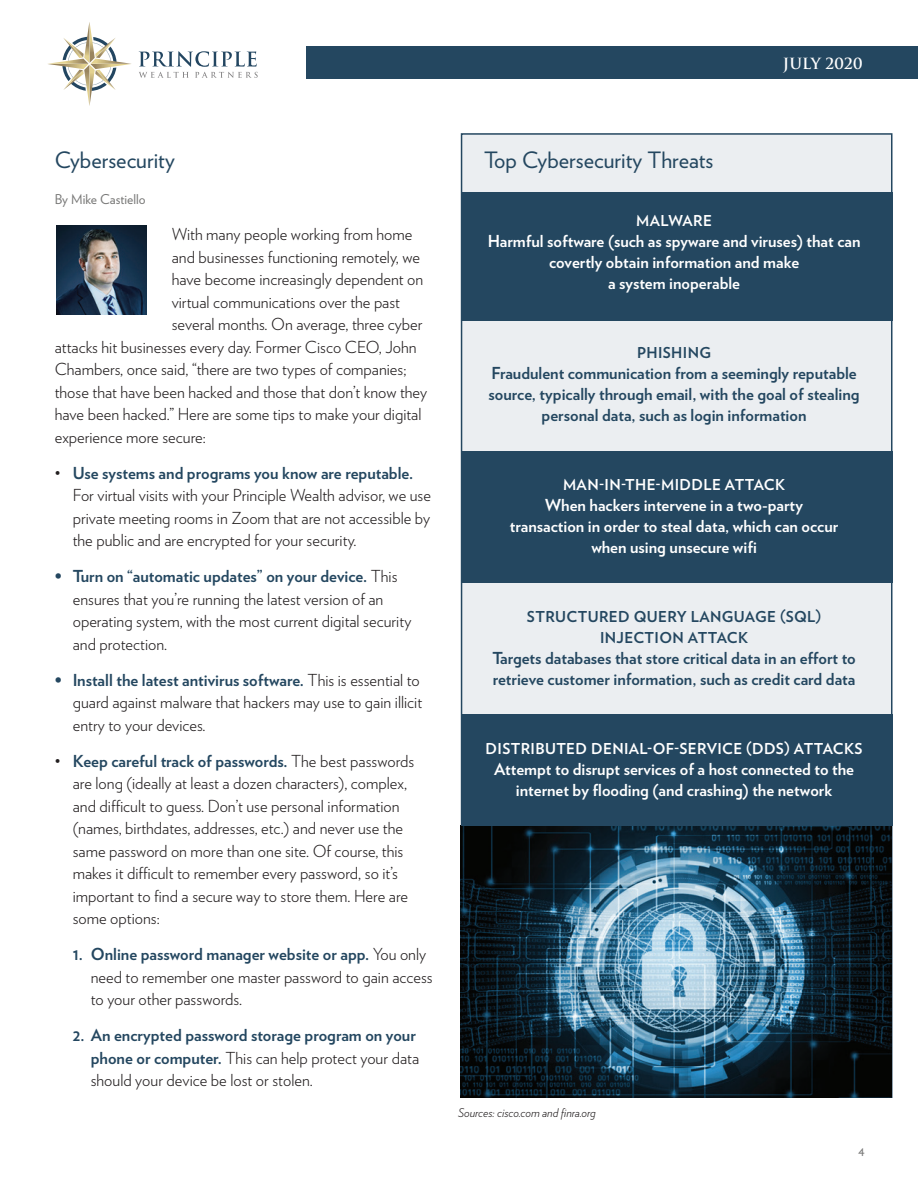
<style>
.page{position:relative;width:918px;height:1188px;background:#fff}
.page>*{position:absolute;margin:0;border:0;box-sizing:border-box;transform-origin:0 0}
.t1{font:22.5px "Verlag";color:#244760}
.t2{font:300 16.5px/22.5px "Verlag";color:#231f20}
.t3{font:700 16.5px/21px "Verlag";color:#244760}
.t4{font:700 16.5px/21px "Verlag";color:#fff;text-align:center}
.t5{font:700 15px "Verlag";letter-spacing:.025em;color:#fff}
.t6{font:700 15px/21px "Verlag";letter-spacing:.025em;color:#244760;text-align:center}
.t7{font:600 15px "Trajan Pro 3";color:#fff}
.t8{font:13.5px "Verlag";color:#787877}
.t9{font:italic 300 12px "Verlag";color:#231f20}
.s1{font-weight:700;color:#244760}
.s2{font-weight:300;color:#231f20}
</style>
<div class="page">
<svg style="left:139px;top:51px;width:119px;height:27px"></svg>
<svg style="left:48px;top:22px;width:83px;height:84px"></svg>
<div style="left:306px;top:46px;width:612px;height:33px;background:#244760"></div>
<div style="left:461px;top:133px;width:431px;height:965px;background:#ebeef1;border:2px solid #244760"></div>
<img style="left:56px;top:225px;width:90px;height:90px">
<img style="left:460px;top:825px;width:432px;height:273px">
<div style="left:462px;top:192px;width:431px;height:129px;background:#244760"></div>
<div style="left:462px;top:452px;width:431px;height:131px;background:#244760"></div>
<div style="left:462px;top:714px;width:431px;height:112px;background:#244760"></div>
<p class="t7" style="left:783px;top:52px;width:82px">JULY 2020</p>
<h1 class="t1" style="left:55px;top:143px;width:122px">Cybersecurity</h1>
<p class="t8" style="left:55px;top:189px;width:92px">By Mike Castiello</p>
<p class="t2" style="left:172px;top:222px;width:242px">With many people working from home</p>
<p class="t2" style="left:172px;top:245px;width:250px">and businesses functioning remotely, we</p>
<p class="t2" style="left:172px;top:267px;width:253px">have become increasingly dependent on</p>
<p class="t2" style="left:172px;top:290px;width:230px">virtual communications over the past</p>
<p class="t2" style="left:172px;top:312px;width:252px">several months. On average, three cyber</p>
<p class="t2" style="left:55px;top:335px;width:363px">attacks hit businesses every day. Former Cisco CEO, John</p>
<p class="t2" style="left:55px;top:357px;width:353px">Chambers, once said, “there are two types of companies;</p>
<p class="t2" style="left:55px;top:380px;width:374px">those that have been hacked and those that don’t know they</p>
<p class="t2" style="left:55px;top:402px;width:368px">have been hacked.” Here are some tips to make your digital</p>
<p class="t2" style="left:55px;top:425px;width:153px">experience more secure:</p>
<p class="t2" style="left:73px;top:461px;width:360px;text-indent:-18px">• <span class="s1">Use systems and programs you know are reputable.<br></span>For virtual visits with your Principle Wealth advisor, we use private meeting rooms in Zoom that are not accessible by the public and are encrypted for your security.</p>
<p class="t2" style="left:73px;top:564px;width:340px;text-indent:-18px"><span class="s1">• Turn on “automatic updates” on your device.</span> This ensures that you’re running the latest version of an operating system, with the most current digital security and protection.</p>
<p class="t2" style="left:73px;top:668px;width:351px;text-indent:-18px"><span class="s1">• Install the latest antivirus software.</span> This is essential to guard against malware that hackers may use to gain illicit entry to your devices.</p>
<p class="t2" style="left:73px;top:749px;width:343px;text-indent:-18px">• <span class="s1">Keep careful track of passwords.</span> The best passwords are long (ideally at least a dozen characters), complex, and difficult to guess. Don’t use personal information (names, birthdates, addresses, etc.) and never use the same password on more than one site. Of course, this makes it difficult to remember every password, so it’s important to find a secure way to store them. Here are some options:</p>
<p class="t2" style="left:91px;top:942px;width:344px;text-indent:-18px"><span class="s1">1. Online password manager website or app.</span> You only need to remember one master password to gain access to your other passwords.</p>
<p class="t3" style="left:91px;top:1023px;width:330px;line-height:22.5px;text-indent:-18px">2. An encrypted password storage program on your phone or computer. <span class="s2">This can help protect your data should your device be lost or stolen.</span></p>
<h1 class="t1" style="left:484px;top:143px;width:231px">Top Cybersecurity Threats</h1>
<p class="t5" style="left:636px;top:209px;width:78px">MALWARE</p>
<p class="t4" style="left:488px;top:230px;width:374px">Harmful software (such as spyware and viruses) that can covertly obtain information and make<br>a system inoperable</p>
<p class="t6" style="left:637px;top:342px;width:75px">PHISHING</p>
<p class="t3" style="left:489px;top:362px;width:372px;text-align:center">Fraudulent communication from a seemingly reputable source, typically through email, with the goal of stealing personal data, such as login information</p>
<p class="t5" style="left:563px;top:473px;width:224px">MAN-IN-THE-MIDDLE ATTACK</p>
<p class="t4" style="left:510px;top:494px;width:330px">When hackers intervene in a two-party transaction in order to steal data, which can occur when using unsecure wifi</p>
<p class="t6" style="left:527px;top:606px;width:296px">STRUCTURED QUERY LANGUAGE (SQL)<br>INJECTION ATTACK</p>
<p class="t3" style="left:492px;top:647px;width:365px">Targets databases that store critical data in an effort to retrieve customer information, such as credit card data</p>
<p class="t5" style="left:486px;top:737px;width:379px">DISTRIBUTED DENIAL-OF-SERVICE (DDS) ATTACKS</p>
<p class="t4" style="left:494px;top:758px;width:362px">Attempt to disrupt services of a host connected to the internet by flooding (and crashing) the network</p>
<p class="t9" style="left:458px;top:1104px;width:139px">Sources: cisco.com and finra.org</p>
<p class="t8" style="left:858px;top:1141px;width:8px">4</p>
</div>
